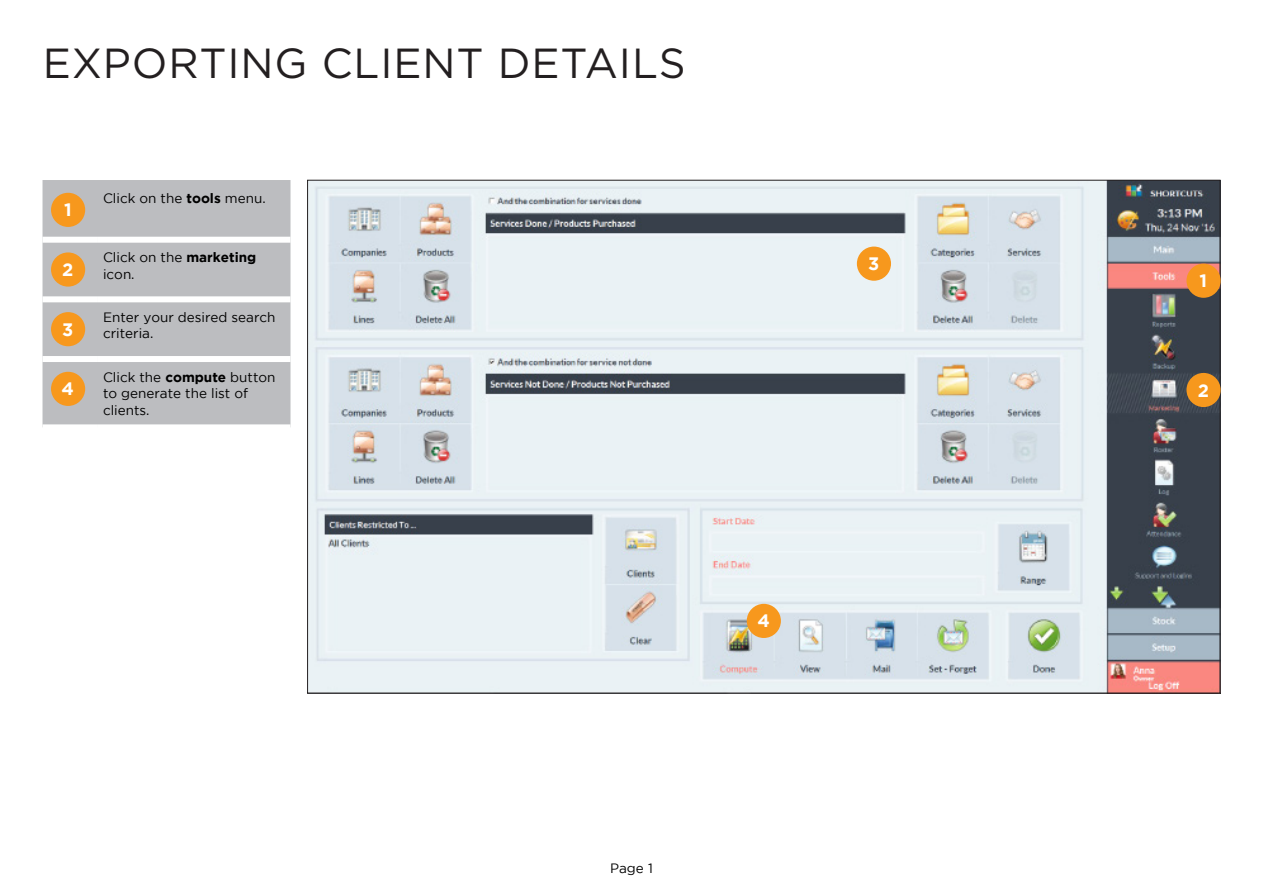
<style>
.page{position:relative;width:1263px;height:893px;background:#fff}
.page>*{position:absolute;margin:0;border:0;box-sizing:border-box;transform-origin:0 0}
.t1{font:42px "Gotham HTF";letter-spacing:.02em;color:#231f20}
.Round_number{font:700 18px "Gotham";color:#fff}
.Body{font:13.5px/16.5px "Gotham";color:#000}
.s1{font-weight:700}
</style>
<div class="page">
<img style="left:309px;top:182px;width:909px;height:509px">
<div style="left:43px;top:180px;width:247px;height:244px;background:#bcbdc0"></div>
<div style="left:43px;top:237px;width:54px;height:6px;background:#fff"></div>
<div style="left:97px;top:237px;width:193px;height:6px;background:#fff"></div>
<div style="left:43px;top:296px;width:54px;height:6px;background:#fff"></div>
<div style="left:97px;top:296px;width:193px;height:6px;background:#fff"></div>
<div style="left:43px;top:356px;width:54px;height:6px;background:#fff"></div>
<div style="left:97px;top:356px;width:193px;height:6px;background:#fff"></div>
<div style="left:51px;top:193px;width:34px;height:34px;background:#f7981d;border-radius:50%"></div>
<div style="left:51px;top:252px;width:34px;height:35px;background:#f7981d;border-radius:50%"></div>
<div style="left:51px;top:312px;width:34px;height:34px;background:#f7981d;border-radius:50%"></div>
<div style="left:51px;top:372px;width:34px;height:34px;background:#f7981d;border-radius:50%"></div>
<div style="left:1186px;top:264px;width:35px;height:34px;background:#f7981d;border-radius:50%"></div>
<div style="left:1186px;top:373px;width:35px;height:34px;background:#f7981d;border-radius:50%"></div>
<div style="left:857px;top:247px;width:34px;height:34px;background:#f7981d;border-radius:50%"></div>
<div style="left:747px;top:604px;width:34px;height:34px;background:#f7981d;border-radius:50%"></div>
<h1 class="t1" style="left:43px;top:40px;width:644px">EXPORTING CLIENT DETAILS</h1>
<p class="Round_number" style="left:64px;top:200px;width:9px">1</p>
<p class="Body" style="left:103px;top:189px;width:164px">Click on the <span class="s1">tools</span> menu.</p>
<p class="Round_number" style="left:62px;top:259px;width:13px">2</p>
<p class="Body" style="left:103px;top:249px;width:155px">Click on the <span class="s1">marketing </span>icon.</p>
<p class="Round_number" style="left:62px;top:319px;width:13px">3</p>
<p class="Body" style="left:103px;top:309px;width:174px">Enter your desired search criteria.</p>
<p class="Round_number" style="left:62px;top:379px;width:14px">4</p>
<p class="Body" style="left:103px;top:368px;width:174px">Click the <span class="s1">compute</span> button to generate the list of clients.</p>
<p class="Round_number" style="left:757px;top:611px;width:14px">4</p>
<p class="Body" style="left:610px;top:860px;width:44px">Page 1</p>
<p class="Round_number" style="left:868px;top:253px;width:13px">3</p>
<p class="Round_number" style="left:1199px;top:270px;width:9px">1</p>
<p class="Round_number" style="left:1198px;top:380px;width:13px">2</p>
</div>
